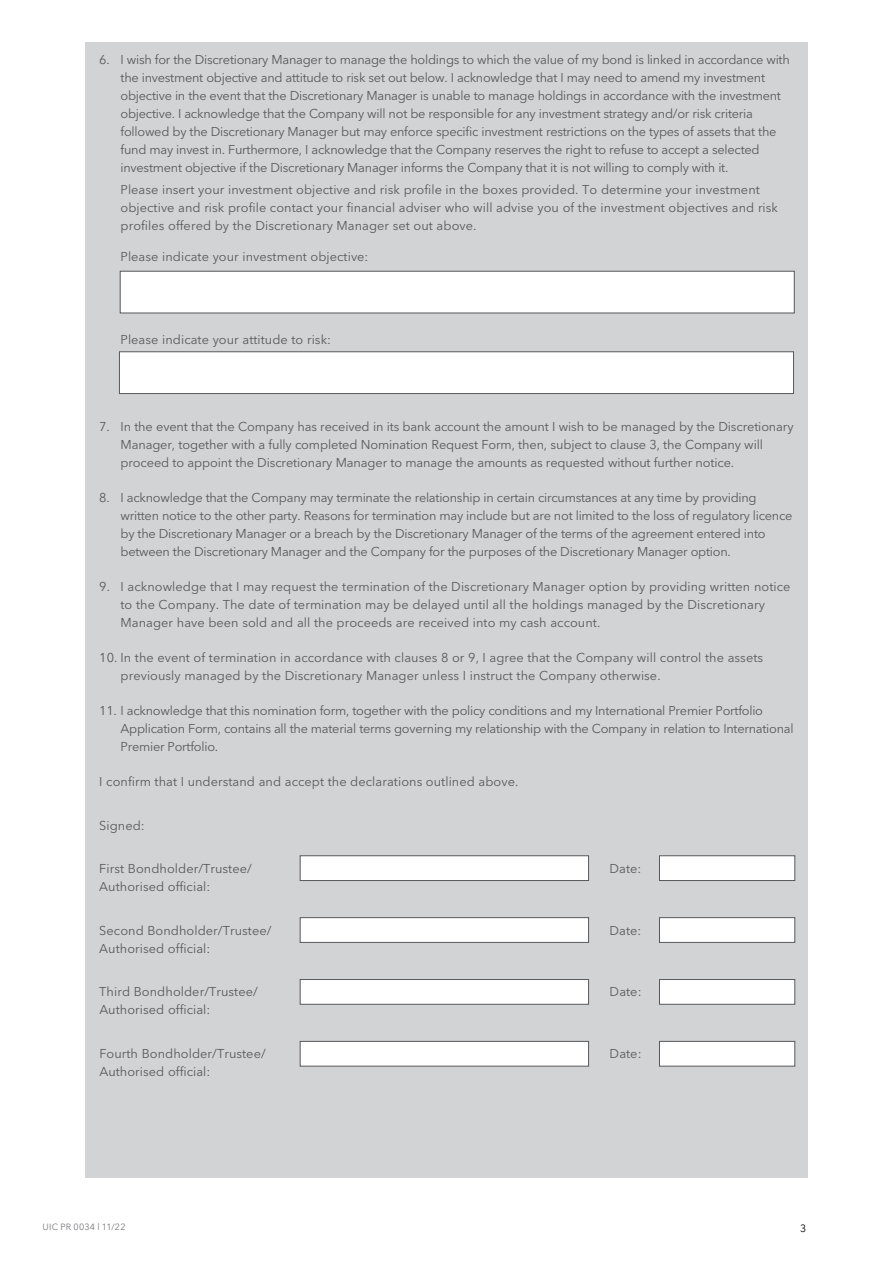
<style>
.page{position:relative;width:893px;height:1263px;background:#fff}
.page>*{position:absolute;margin:0;border:0;box-sizing:border-box;transform-origin:0 0}
.t1{font:12.75px/18px "Avenir Next LT Pro";letter-spacing:-.02em;color:#58595b}
.t2{font:12.75px/18px "Avenir Next LT Pro";letter-spacing:.005em;color:#58595b}
.t3{font:10.5px "Avenir Next LT Pro";color:#000}
.t4{font:9px "Avenir Next LT Pro";letter-spacing:.02em;color:#77787b}
</style>
<div class="page">
<div style="left:85px;top:43px;width:723px;height:1135px;background:#d1d3d4"></div>
<div style="left:120px;top:271px;width:675px;height:42px;background:#fff;border:1px solid #58595b"></div>
<div style="left:119px;top:351px;width:675px;height:43px;background:#fff;border:1px solid #58595b"></div>
<div style="left:300px;top:855px;width:289px;height:26px;background:#fff;border:1px solid #58595b"></div>
<div style="left:659px;top:855px;width:136px;height:26px;background:#fff;border:1px solid #58595b"></div>
<div style="left:300px;top:917px;width:289px;height:26px;background:#fff;border:1px solid #58595b"></div>
<div style="left:659px;top:917px;width:136px;height:26px;background:#fff;border:1px solid #58595b"></div>
<div style="left:300px;top:979px;width:289px;height:26px;background:#fff;border:1px solid #58595b"></div>
<div style="left:659px;top:979px;width:136px;height:26px;background:#fff;border:1px solid #58595b"></div>
<div style="left:300px;top:1041px;width:289px;height:25px;background:#fff;border:1px solid #58595b"></div>
<div style="left:659px;top:1041px;width:136px;height:25px;background:#fff;border:1px solid #58595b"></div>
<p class="t1" style="left:121px;top:51px;width:671px;text-indent:-21px">6. I wish for the Discretionary Manager to manage the holdings to which the value of my bond is linked in accordance with the investment objective and attitude to risk set out below. I acknowledge that I may need to amend my investment objective in the event that the Discretionary Manager is unable to manage holdings in accordance with the investment objective. I acknowledge that the Company will not be responsible for any investment strategy and/or risk criteria followed by the Discretionary Manager but may enforce specific investment restrictions on the types of assets that the fund may invest in. Furthermore, I acknowledge that the Company reserves the right to refuse to accept a selected investment objective if the Discretionary Manager informs the Company that it is not willing to comply with it.</p>
<p class="t2" style="left:121px;top:181px;width:659px">Please insert your investment objective and risk profile in the boxes provided. To determine your investment objective and risk profile contact your financial adviser who will advise you of the investment objectives and risk profiles offered by the Discretionary Manager set out above.</p>
<p class="t2" style="left:121px;top:248px;width:249px">Please indicate your investment objective:</p>
<p class="t2" style="left:121px;top:331px;width:212px">Please indicate your attitude to risk:</p>
<p class="t1" style="left:121px;top:418px;width:675px;text-indent:-21px">7. In the event that the Company has received in its bank account the amount I wish to be managed by the Discretionary<br>Manager, together with a fully completed Nomination Request Form, then, subject to clause 3, the Company will proceed to appoint the Discretionary Manager to manage the amounts as requested without further notice.</p>
<p class="t1" style="left:121px;top:489px;width:673px;text-indent:-21px">8. I acknowledge that the Company may terminate the relationship in certain circumstances at any time by providing written notice to the other party. Reasons for termination may include but are not limited to the loss of regulatory licence by the Discretionary Manager or a breach by the Discretionary Manager of the terms of the agreement entered into between the Discretionary Manager and the Company for the purposes of the Discretionary Manager option.</p>
<p class="t2" style="left:121px;top:578px;width:671px;text-indent:-21px">9. I acknowledge that I may request the termination of the Discretionary Manager option by providing written notice to the Company. The date of termination may be delayed until all the holdings managed by the Discretionary<br>Manager have been sold and all the proceeds are received into my cash account.</p>
<p class="t2" style="left:121px;top:649px;width:644px;text-indent:-21px">10. In the event of termination in accordance with clauses 8 or 9, I agree that the Company will control the assets previously managed by the Discretionary Manager unless I instruct the Company otherwise.</p>
<p class="t1" style="left:121px;top:702px;width:675px;text-indent:-21px">11. I acknowledge that this nomination form, together with the policy conditions and my International Premier Portfolio<br>Application Form, contains all the material terms governing my relationship with the Company in relation to International<br>Premier Portfolio.</p>
<p class="t2" style="left:99px;top:773px;width:421px">I confirm that I understand and accept the declarations outlined above.</p>
<p class="t1" style="left:99px;top:816px;width:47px">Signed:</p>
<p class="t2" style="left:99px;top:860px;width:154px">First Bondholder/Trustee/</p>
<p class="t1" style="left:610px;top:860px;width:33px">Date:</p>
<p class="t2" style="left:99px;top:878px;width:113px">Authorised official:</p>
<p class="t2" style="left:99px;top:921px;width:174px">Second Bondholder/Trustee/</p>
<p class="t1" style="left:610px;top:921px;width:33px">Date:</p>
<p class="t2" style="left:99px;top:939px;width:113px">Authorised official:</p>
<p class="t2" style="left:99px;top:983px;width:160px">Third Bondholder/Trustee/</p>
<p class="t1" style="left:610px;top:983px;width:33px">Date:</p>
<p class="t2" style="left:99px;top:1001px;width:113px">Authorised official:</p>
<p class="t2" style="left:99px;top:1044px;width:168px">Fourth Bondholder/Trustee/</p>
<p class="t1" style="left:610px;top:1044px;width:33px">Date:</p>
<p class="t2" style="left:99px;top:1062px;width:113px">Authorised official:</p>
<p class="t4" style="left:43px;top:1221px;width:85px">UIC PR 0034 l 11/22</p>
<p class="t3" style="left:800px;top:1222px;width:8px">3</p>
</div>
